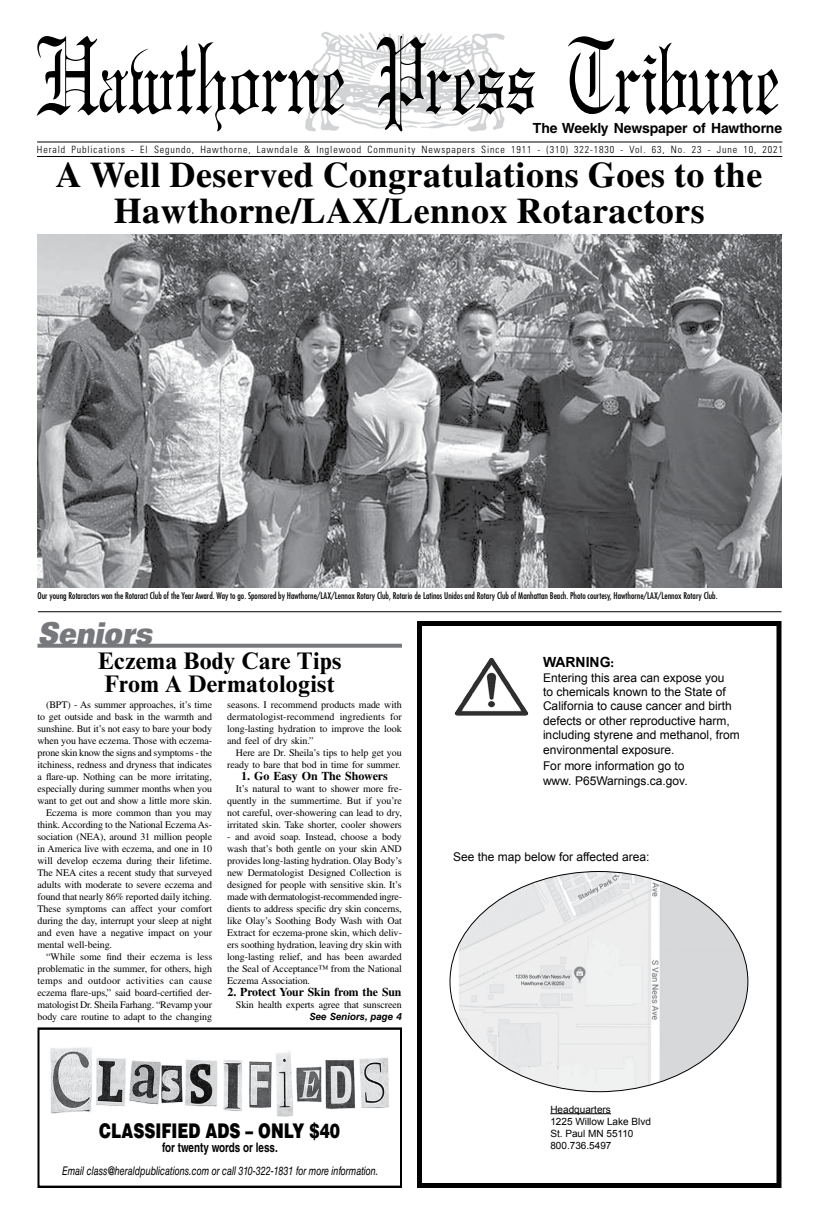
<style>
.page{position:relative;width:819px;height:1224px;background:#fff}
.page>*{position:absolute;margin:0;border:0;box-sizing:border-box;transform-origin:0 0}
.t1{font:100px "Gregorian";letter-spacing:-.01em;color:#000;scale:.78 1}
.t2{font:700 36px/36px "Times LT Std";letter-spacing:.01em;color:#000;text-align:center}
.t3{font:italic 30px "Univers LT Std X Black Ex";color:#77787b;scale:.7 1}
.t4{font:700 24px/23px "Times New Roman MT Std";letter-spacing:.01em;color:#000}
.t5{font:900 20.2px "Helvetica LT Std";color:#000;scale:.76 1}
.t6{font:700 14px "Helvetica LT Std";letter-spacing:-.01em;color:#000}
.t7{font:700 14px "Arial";color:#000}
.t8{font:700 13.1px "Helvetica LT Std";color:#000;scale:.76 1}
.t9{font:12px/14.4px "Arial";color:#000}
.t10{font:700 12px "Times LT Std";letter-spacing:-.01em;color:#000}
.t11{font:italic 11.9px "Helvetica LT Std";color:#000;scale:.76 1}
.t12{font:10px/12px "Times LT Std";letter-spacing:-.01em;color:#000;text-align:justify}
.t13{font:300 condensed 10px "Univers LT Std";letter-spacing:.09em;color:#000}
.t14{font:10px/12px "Arial";color:#000}
.t15{font:10px "Times LT Std";letter-spacing:.025em;color:#000}
.t16{font:italic 700 9.8px "Helvetica LT Std";color:#000}
.t17{font:condensed 9px "Futura Std";color:#000}
.s1{font-family:"Minion Pro"}
</style>
<div class="page">
<img style="left:454px;top:657px;width:75px;height:59px">
<div style="left:417px;top:621px;width:365px;height:567px;border:5px solid #000"></div>
<hr style="left:550px;top:1113px;width:61px;height:1px;background:#000">
<img style="left:453px;top:872px;width:295px;height:220px">
<img style="left:37px;top:235px;width:745px;height:353px">
<svg style="left:37px;top:644px;width:365px;height:4px"></svg>
<div style="left:38px;top:1028px;width:364px;height:160px;border:2px solid #000"></div>
<img style="left:50px;top:1047px;width:339px;height:70px">
<hr style="left:38px;top:611px;width:744px;height:1px;background:#000">
<img style="left:305px;top:32px;width:200px;height:100px">
<hr style="left:37px;top:141px;width:745px;height:1px;background:#000">
<hr style="left:37px;top:156px;width:745px;height:1px;background:#000">
<h1 class="t1" style="left:36px;top:22px;width:956px">Hawthorne Press Tribune</h1>
<p class="t13" style="left:37px;top:143px;width:747px">Herald Publications - El Segundo, Hawthorne, Lawndale &amp; Inglewood Community Newspapers Since 1911 - (310) 322-1830 - Vol. 63, No. 23 - June 10, 2021</p>
<h3 class="t6" style="left:533px;top:119px;width:251px">The Weekly Newspaper of Hawthorne</h3>
<h2 class="t2" style="left:56px;top:156px;width:708px">A Well Deserved Congratulations Goes to the<br>Hawthorne/LAX/Lennox Rotaractors</h2>
<p class="t17" style="left:37px;top:591px;width:682px">Our young Rotaractors won the Rotaract Club of the Year Award. Way to go. Sponsored by Hawthorne/LAX/Lennox Rotary Club, Rotario de Latinos Unidos and Rotary Club of Manhattan Beach. Photo courtesy, Hawthorne/LAX/Lennox Rotary Club.</p>
<h3 class="t3" style="left:37px;top:615px;width:174px">Seniors</h3>
<h3 class="t4" style="left:98px;top:649px;width:245px">Eczema Body Care Tips<br>From A Dermatologist</h3>
<p class="t12" style="left:46px;top:698px;width:167px">(BPT) - As summer approaches, it’s time</p>
<p class="t12" style="left:37px;top:710px;width:176px">to get outside and bask in the warmth and</p>
<p class="t12" style="left:37px;top:722px;width:176px">sunshine. But it’s not easy to bare your body</p>
<p class="t12" style="left:37px;top:734px;width:176px">when you have eczema. Those with eczema-</p>
<p class="t12" style="left:37px;top:746px;width:176px">prone skin know the signs and symptoms - the</p>
<p class="t12" style="left:37px;top:758px;width:176px">itchiness, redness and dryness that indicates</p>
<p class="t12" style="left:37px;top:770px;width:176px">a flare-up. Nothing can be more irritating,</p>
<p class="t12" style="left:37px;top:782px;width:176px">especially during summer months when you</p>
<p class="t12" style="left:37px;top:794px;width:176px">want to get out and show a little more skin.</p>
<p class="t12" style="left:46px;top:806px;width:167px">Eczema is more common than you may</p>
<p class="t12" style="left:37px;top:818px;width:176px">think. According to the National Eczema As-</p>
<p class="t12" style="left:37px;top:830px;width:176px">sociation (NEA), around 31 million people</p>
<p class="t12" style="left:37px;top:842px;width:176px">in America live with eczema, and one in 10</p>
<p class="t12" style="left:37px;top:854px;width:176px">will develop eczema during their lifetime.</p>
<p class="t12" style="left:37px;top:866px;width:176px">The NEA cites a recent study that surveyed</p>
<p class="t12" style="left:37px;top:878px;width:176px">adults with moderate to severe eczema and</p>
<p class="t12" style="left:37px;top:890px;width:176px">found that nearly 86% reported daily itching.</p>
<p class="t12" style="left:37px;top:902px;width:176px">These symptoms can affect your comfort</p>
<p class="t12" style="left:37px;top:914px;width:176px">during the day, interrupt your sleep at night</p>
<p class="t12" style="left:37px;top:926px;width:176px">and even have a negative impact on your</p>
<p class="t12" style="left:37px;top:938px;width:76px">mental well-being.</p>
<p class="t12" style="left:46px;top:950px;width:168px">“While some find their eczema is less</p>
<p class="t12" style="left:37px;top:962px;width:176px">problematic in the summer, for others, high</p>
<p class="t15" style="left:37px;top:975px;width:176px">temps and outdoor activities can cause</p>
<p class="t12" style="left:37px;top:986px;width:176px">eczema flare-ups,” said board-certified der-</p>
<p class="t12" style="left:37px;top:998px;width:176px">matologist Dr. Sheila Farhang. “Revamp your</p>
<p class="t12" style="left:37px;top:1010px;width:176px">body care routine to adapt to the changing</p>
<p class="t12" style="left:227px;top:698px;width:176px">seasons. I recommend products made with dermatologist-recommend ingredients for long-lasting hydration to improve the look and feel of dry skin.”</p>
<p class="t12" style="left:227px;top:746px;width:176px;text-align:right">Here are Dr. Sheila’s tips to help get you ready to bare that bod in time for summer.</p>
<p class="t10" style="left:241px;top:769px;width:148px">1. Go Easy On The Showers</p>
<p class="t12" style="left:227px;top:782px;width:176px;text-indent:9px">It’s natural to want to shower more fre&shy;quently in the summertime. But if you’re not careful, over-showering can lead to dry, irritated skin. Take shorter, cooler showers</p>
<p class="t12" style="left:227px;top:830px;width:176px">- and avoid soap. Instead, choose a body wash that’s both gentle on your skin AND provides long-lasting hydration. Olay Body’s new Dermatologist Designed Collection is designed for people with sensitive skin. It’s made with dermatologist-recommended ingre&shy;dients to address specific dry skin concerns, like Olay’s Soothing Body Wash with Oat Extract for eczema-prone skin, which deliv&shy;ers soothing hydration, leaving dry skin with long-lasting relief, and has been awarded the Seal of Acceptance™ from the National Eczema Association.</p>
<p class="t10" style="left:228px;top:985px;width:175px">2. Protect Your Skin from the Sun</p>
<p class="t12" style="left:236px;top:998px;width:167px">Skin health experts agree that sunscreen</p>
<p class="t16" style="left:310px;top:1010px;width:94px">See Seniors, page 4</p>
<h3 class="t5" style="left:99px;top:1117px;width:318px">CLASSIFIED ADS – ONLY $40</h3>
<h3 class="t8" style="left:162px;top:1139px;width:154px">for twenty words or less.</h3>
<p class="t11" style="left:62px;top:1164px;width:417px">Email class@heraldpublications.com or call 310-322-1831 for more information.</p>
<h3 class="t7" style="left:543px;top:653px;width:73px">WARNING<span class="s1">:</span></h3>
<p class="t9" style="left:543px;top:670px;width:198px">Entering this area can expose you<br>to chemicals known to the State of California to cause cancer and birth defects or other reproductive harm, including styrene and methanol, from environmental exposure.</p>
<p class="t9" style="left:543px;top:759px;width:146px">For more information go to www. P65Warnings.ca.gov.</p>
<p class="t9" style="left:453px;top:850px;width:198px">See the map below for affected area:</p>
<p class="t14" style="left:550px;top:1103px;width:102px">Headquarters<br>1225 Willow Lake Blvd<br>St. Paul MN 55110<br>800.736.5497</p>
</div>
